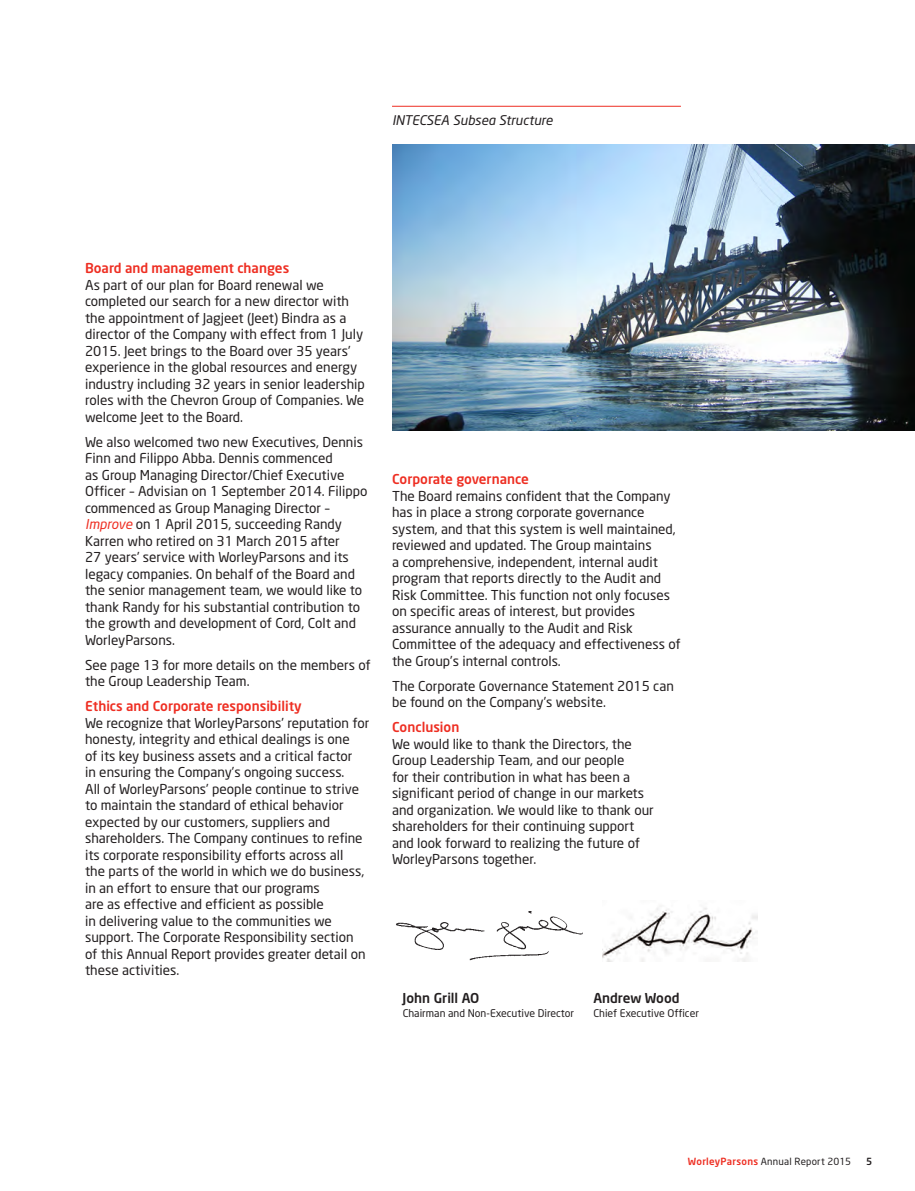
<style>
.page{position:relative;width:915px;height:1191px;background:#fff}
.page>*{position:absolute;margin:0;border:0;box-sizing:border-box;transform-origin:0 0}
.t1{font:13.5px/16.5px "Neo Sans";color:#231f20}
.t2{font:500 13.5px "Neo Sans";color:#ee2e22}
.t3{font:500 13.5px "Neo Sans";color:#231f20}
.t4{font:italic 13.2px "Neo Sans";color:#231f20}
.t5{font:10.5px "Neo Sans";color:#231f20}
.t6{font:9.75px "Neo Sans";letter-spacing:.02em;color:#231f20}
.t7{font:500 9.75px "Neo Sans";color:#231f20}
.s1{font-style:italic;color:#ee2e22}
.s2{font-weight:500;color:#ee2e22}
</style>
<div class="page">
<img style="left:602px;top:906px;width:155px;height:55px">
<img style="left:396px;top:911px;width:187px;height:50px">
<img style="left:392px;top:144px;width:522px;height:287px">
<hr style="left:392px;top:106px;width:288px;height:1px;background:#ee2e22">
<p class="t4" style="left:392px;top:112px;width:162px">INTECSEA Subsea Structure</p>
<p class="t2" style="left:85px;top:260px;width:206px">Board and management changes</p>
<p class="t1" style="left:85px;top:276px;width:281px">As part of our plan for Board renewal we completed our search for a new director with the appointment of Jagjeet (Jeet) Bindra as a director of the Company with effect from 1 July 2015. Jeet brings to the Board over 35 years’ experience in the global resources and energy industry including 32 years in senior leadership roles with the Chevron Group of Companies. We welcome Jeet to the Board.</p>
<p class="t1" style="left:85px;top:433px;width:284px">We also welcomed two new Executives, Dennis Finn and Filippo Abba. Dennis commenced<br>as Group Managing Director/Chief Executive Officer – Advisian on 1 September 2014. Filippo commenced as Group Managing Director – <span class="s1">Improve</span> on 1 April 2015, succeeding Randy Karren who retired on 31 March 2015 after<br>27 years’ service with WorleyParsons and its legacy companies. On behalf of the Board and the senior management team, we would like to thank Randy for his substantial contribution to the growth and development of Cord, Colt and WorleyParsons.</p>
<p class="t1" style="left:85px;top:656px;width:287px">See page 13 for more details on the members of the Group Leadership Team.</p>
<p class="t2" style="left:85px;top:697px;width:218px">Ethics and Corporate responsibility</p>
<p class="t1" style="left:85px;top:714px;width:285px">We recognize that WorleyParsons’ reputation for honesty, integrity and ethical dealings is one<br>of its key business assets and a critical factor<br>in ensuring the Company’s ongoing success.<br>All of WorleyParsons’ people continue to strive to maintain the standard of ethical behavior expected by our customers, suppliers and shareholders. The Company continues to refine its corporate responsibility efforts across all<br>the parts of the world in which we do business, in an effort to ensure that our programs<br>are as effective and efficient as possible<br>in delivering value to the communities we support. The Corporate Responsibility section of this Annual Report provides greater detail on these activities.</p>
<p class="t2" style="left:392px;top:471px;width:138px">Corporate governance</p>
<p class="t1" style="left:392px;top:487px;width:290px">The Board remains confident that the Company has in place a strong corporate governance system, and that this system is well maintained, reviewed and updated. The Group maintains<br>a comprehensive, independent, internal audit program that reports directly to the Audit and Risk Committee. This function not only focuses on specific areas of interest, but provides assurance annually to the Audit and Risk Committee of the adequacy and effectiveness of the Group’s internal controls.</p>
<p class="t1" style="left:392px;top:677px;width:283px">The Corporate Governance Statement 2015 can be found on the Company’s website.</p>
<p class="t2" style="left:392px;top:719px;width:69px">Conclusion</p>
<p class="t1" style="left:392px;top:735px;width:263px">We would like to thank the Directors, the Group Leadership Team, and our people<br>for their contribution in what has been a significant period of change in our markets and organization. We would like to thank our shareholders for their continuing support and look forward to realizing the future of WorleyParsons together.</p>
<p class="t3" style="left:402px;top:989px;width:78px">John Grill AO</p>
<p class="t3" style="left:593px;top:989px;width:88px">Andrew Wood</p>
<p class="t5" style="left:402px;top:1006px;width:173px">Chairman and Non-Executive Director</p>
<p class="t5" style="left:593px;top:1006px;width:107px">Chief Executive Officer</p>
<p class="t6" style="left:687px;top:1155px;width:165px"><span class="s2">WorleyParsons</span> Annual Report 2015</p>
<p class="t7" style="left:866px;top:1155px;width:8px">5</p>
</div>
